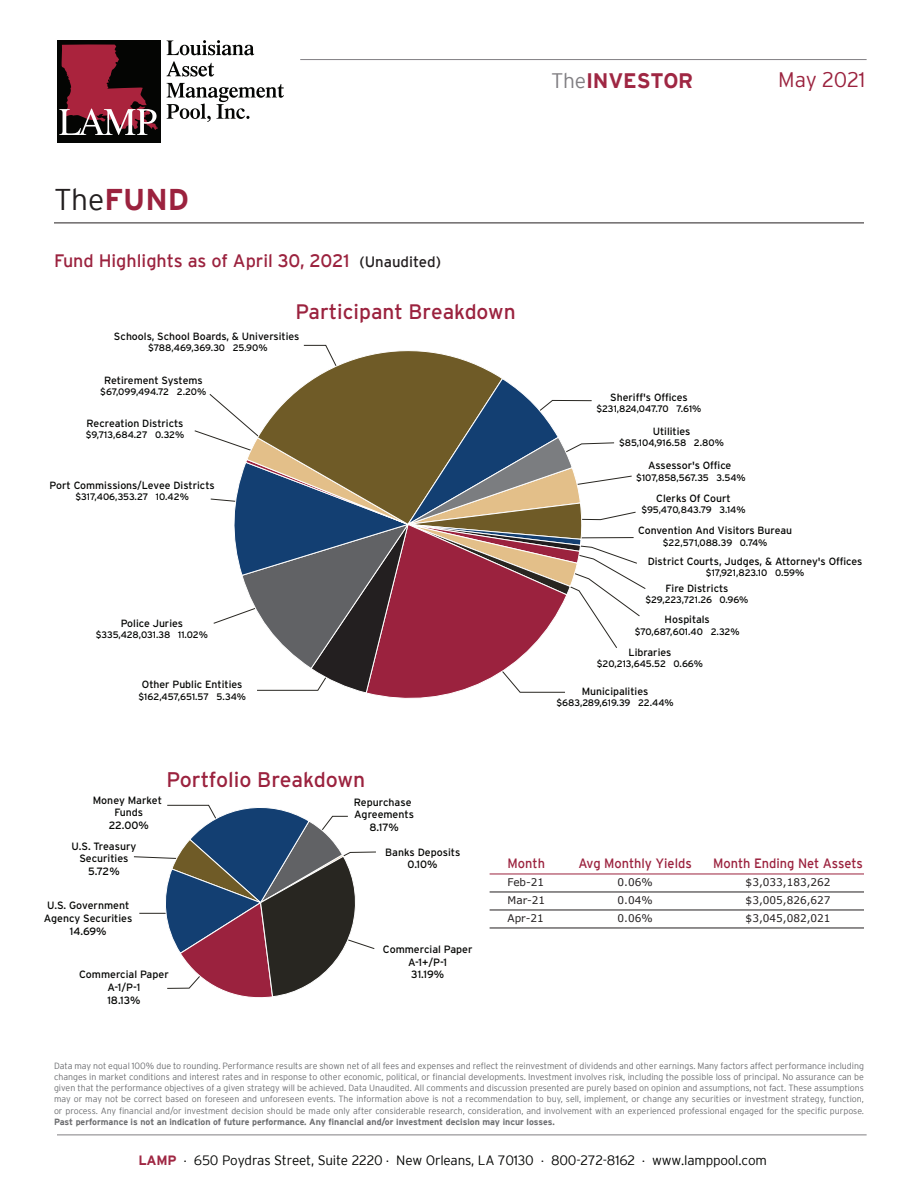
<style>
.page{position:relative;width:918px;height:1188px;background:#fff}
.page>*{position:absolute;margin:0;border:0;box-sizing:border-box;transform-origin:0 0}
.t1{font:700 30px "Interstate";color:#9b223e}
.t2{font:21.15px "Interstate";color:#9b223e}
.t3{font:21px "Interstate";color:#9b223e}
.t4{font:700 21px "Interstate";letter-spacing:-.01em;color:#9f2743}
.t5{font:300 21px "Interstate";letter-spacing:-.015em;color:#9b223e}
.t6{font:18px "Interstate";color:#9b223e}
.t7{font:300 13.5px "Interstate";letter-spacing:-.015em;color:#040503}
.t8{font:13.5px "Interstate";color:#9b223e;scale:.95 1}
.t9{font:10.65px/12.8px "Interstate";color:#040503;text-align:center}
.t10{font:10.5px "Interstate";color:#040503}
.t11{font:10.5px "Verdana";color:#231f20}
.t12{font:9.45px "Interstate";letter-spacing:-.01em;color:#040503}
.t13{font:300 9px/11.2px "Interstate";color:#6c6d70;text-align:justify}
.t14{font:700 9px "Interstate";color:#6c6d70}
.s1{font-weight:300;color:#817f83}
.s2{font-weight:300;color:#231f20}
.s3{font-size:15px;color:#231f20}
.s4{font-weight:700;color:#9f2743}
.s5{font-size:7.5px}
</style>
<div class="page">
<div style="left:57px;top:40px;width:104px;height:102px;background:#040503"></div>
<svg style="left:59px;top:44px;width:99px;height:91px"></svg>
<svg style="left:167px;top:40px;width:87px;height:15px"></svg>
<svg style="left:166px;top:61px;width:48px;height:16px"></svg>
<svg style="left:167px;top:83px;width:117px;height:39px"></svg>
<hr style="left:300px;top:59px;width:567px;height:1px;background:#817f83">
<hr style="left:57px;top:1135px;width:810px;height:1px;background:#817f83">
<hr style="left:490px;top:874px;width:374px;height:1px;background:#9b223e">
<hr style="left:490px;top:892px;width:374px;height:1px;background:#231f20">
<hr style="left:490px;top:910px;width:374px;height:1px;background:#231f20">
<hr style="left:490px;top:928px;width:374px;height:1px;background:#231f20">
<hr style="left:54px;top:223px;width:810px;height:1px;background:#231f20">
<svg style="left:161px;top:804px;width:208px;height:194px"></svg>
<svg style="left:194px;top:394px;width:452px;height:254px"></svg>
<svg style="left:303px;top:344px;width:198px;height:34px"></svg>
<svg style="left:230px;top:378px;width:352px;height:321px"></svg>
<h3 class="t4" style="left:551px;top:69px;width:144px"><span class="s1">The</span>INVESTOR</h3>
<h3 class="t5" style="left:778px;top:68px;width:89px">May 2021</h3>
<h1 class="t1" style="left:54px;top:183px;width:136px"><span class="s2">The</span>FUND</h1>
<h3 class="t6" style="left:54px;top:251px;width:389px">Fund Highlights as of April 30, 2021 <span class="s3">(Unaudited)</span></h3>
<h3 class="t3" style="left:296px;top:300px;width:222px">Participant Breakdown</h3>
<p class="t10" style="left:114px;top:330px;width:187px">Schools, School Boards, &amp; Universities</p>
<p class="t12" style="left:148px;top:343px;width:121px">$788,469,369.30 25.90%</p>
<p class="t10" style="left:104px;top:375px;width:100px">Retirement Systems</p>
<p class="t12" style="left:100px;top:387px;width:108px">$67,099,494.72 2.20%</p>
<p class="t10" style="left:87px;top:417px;width:98px">Recreation Districts</p>
<p class="t12" style="left:86px;top:429px;width:100px">$9,713,684.27 0.32%</p>
<p class="t10" style="left:50px;top:480px;width:167px">Port Commissions/Levee Districts</p>
<p class="t12" style="left:75px;top:492px;width:115px">$317,406,353.27 10.42%</p>
<p class="t10" style="left:121px;top:617px;width:64px">Police Juries</p>
<p class="t12" style="left:96px;top:629px;width:114px">$335,428,031.38 11.02%</p>
<p class="t10" style="left:142px;top:679px;width:102px">Other Public Entities</p>
<p class="t12" style="left:138px;top:691px;width:109px">$162,457,651.57 5.34%</p>
<h2 class="t2" style="left:166px;top:768px;width:200px">Portfolio Breakdown</h2>
<p class="t9" style="left:93px;top:793px;width:71px">Money Market<br>Funds<br>22.00%</p>
<p class="t9" style="left:354px;top:795px;width:62px">Repurchase<br>Agreements<br>8.17%</p>
<p class="t10" style="left:610px;top:391px;width:79px">Sheriff's Offices</p>
<p class="t12" style="left:597px;top:404px;width:106px">$231,824,047.70 7.61%</p>
<p class="t10" style="left:653px;top:425px;width:39px">Utilities</p>
<p class="t12" style="left:619px;top:438px;width:106px">$85,104,916.58 2.80%</p>
<p class="t10" style="left:648px;top:460px;width:85px">Assessor's Office</p>
<p class="t12" style="left:636px;top:472px;width:111px">$107,858,567.35 3.54%</p>
<p class="t10" style="left:656px;top:492px;width:76px">Clerks Of Court</p>
<p class="t12" style="left:642px;top:504px;width:106px">$95,470,843.79 3.14%</p>
<p class="t10" style="left:638px;top:525px;width:156px">Convention And Visitors Bureau</p>
<p class="t12" style="left:663px;top:537px;width:106px">$22,571,088.39 0.74%</p>
<p class="t10" style="left:648px;top:556px;width:216px">District Courts, Judges, &amp; Attorney's Offices</p>
<p class="t12" style="left:706px;top:568px;width:100px">$17,921,823.10 0.59%</p>
<p class="t10" style="left:666px;top:583px;width:64px">Fire Districts</p>
<p class="t12" style="left:645px;top:595px;width:105px">$29,223,721.26 0.96%</p>
<p class="t10" style="left:665px;top:614px;width:47px">Hospitals</p>
<p class="t12" style="left:635px;top:626px;width:107px">$70,687,601.40 2.32%</p>
<p class="t10" style="left:629px;top:646px;width:44px">Libraries</p>
<p class="t12" style="left:597px;top:659px;width:108px">$20,213,645.52 0.66%</p>
<p class="t10" style="left:582px;top:686px;width:68px">Municipalities</p>
<p class="t12" style="left:556px;top:698px;width:119px">$683,289,619.39 22.44%</p>
<p class="t9" style="left:72px;top:839px;width:66px">U.S. Treasury<br>Securities<br>5.72%</p>
<p class="t9" style="left:44px;top:899px;width:90px">U.S. Government<br>Agency Securities<br>14.69%</p>
<p class="t9" style="left:79px;top:968px;width:91px">Commercial Paper<br>A-1/P-1<br>18.13%</p>
<p class="t9" style="left:385px;top:845px;width:77px">Banks Deposits<br>0.10%</p>
<p class="t9" style="left:383px;top:943px;width:91px">Commercial Paper<br>A-1+/P-1<br>31.19%</p>
<h3 class="t8" style="left:508px;top:855px;width:41px">Month</h3>
<h3 class="t8" style="left:578px;top:855px;width:121px">Avg Monthly Yields</h3>
<h3 class="t8" style="left:713px;top:855px;width:159px">Month Ending Net Assets</h3>
<p class="t11" style="left:508px;top:875px;width:38px">Feb-21</p>
<p class="t11" style="left:618px;top:875px;width:37px">0.06%</p>
<p class="t11" style="left:746px;top:875px;width:86px">$3,033,183,262</p>
<p class="t11" style="left:508px;top:893px;width:39px">Mar-21</p>
<p class="t11" style="left:618px;top:893px;width:37px">0.04%</p>
<p class="t11" style="left:746px;top:893px;width:86px">$3,005,826,627</p>
<p class="t11" style="left:508px;top:911px;width:38px">Apr-21</p>
<p class="t11" style="left:618px;top:911px;width:37px">0.06%</p>
<p class="t11" style="left:746px;top:911px;width:86px">$3,045,082,021</p>
<p class="t13" style="left:54px;top:1060px;width:812px">Data may not equal 100% due to rounding. Performance results are shown net of all fees and expenses and reflect the reinvestment of dividends and other earnings. Many factors affect performance including changes in market conditions and interest rates and in response to other economic, political, or financial developments. Investment involves risk, including the possible loss of principal. No assurance can be given that the performance objectives of a given strategy will be achieved. Data Unaudited. All comments and discussion presented are purely based on opinion and assumptions, not fact. These assumptions may or may not be correct based on foreseen and unforeseen events. The information above is not a recommendation to buy, sell, implement, or change any securities or investment strategy, function, or process. Any financial and/or investment decision should be made only after considerable research, consideration, and involvement with an experienced professional engaged for the specific purpose.</p>
<p class="t14" style="left:54px;top:1117px;width:502px">Past performance is not an indication of future performance. Any financial and/or investment decision may incur losses.</p>
<h3 class="t7" style="left:138px;top:1153px;width:630px"><span class="s4">LAMP</span> <span class="s5">•</span> 650 Poydras Street, Suite 2220 <span class="s5">•</span> New Orleans, LA 70130 <span class="s5">•</span> 800-272-8162 <span class="s5">•</span> www.lamppool.com</h3>
</div>
